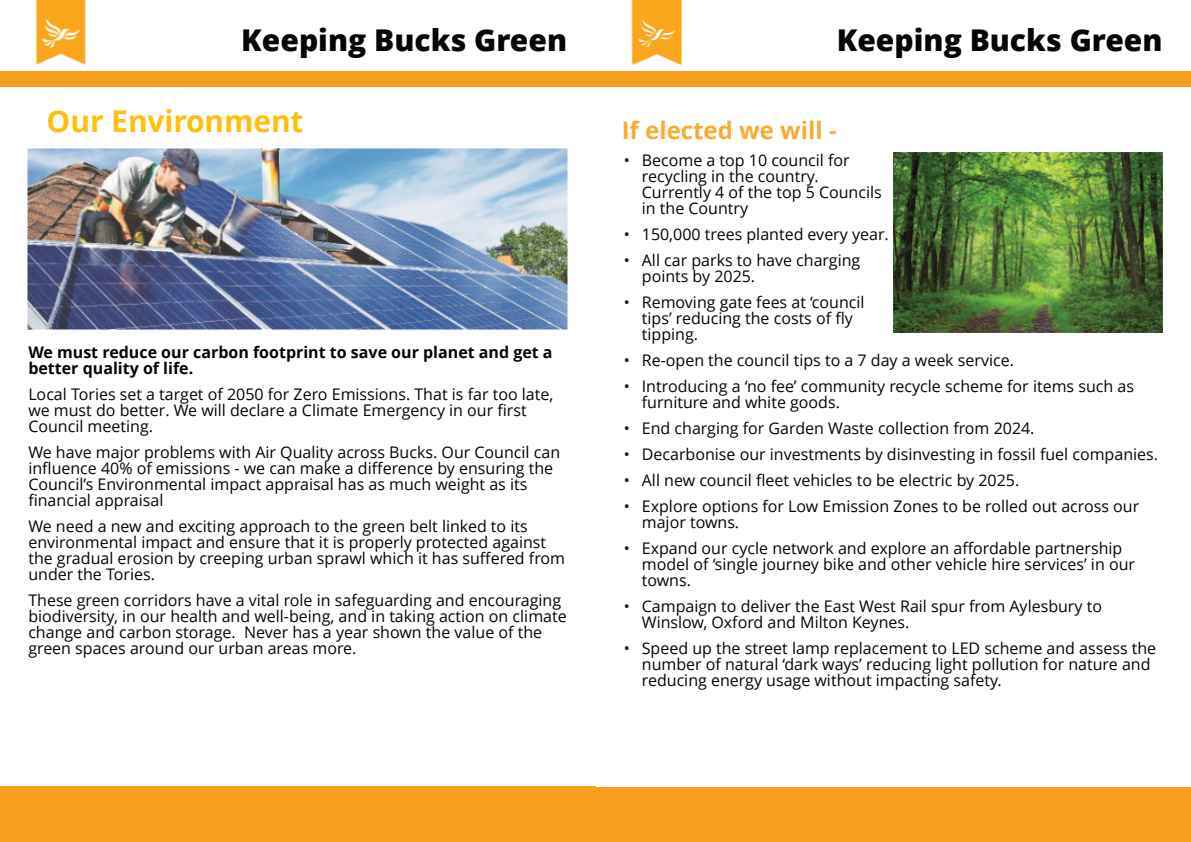
<style>
.page{position:relative;width:1191px;height:842px;background:#fff}
.page>*{position:absolute;margin:0;border:0;box-sizing:border-box;transform-origin:0 0}
.t1{font:800 30px "Open Sans";color:#070504}
.t2{font:700 30px "Open Sans";letter-spacing:-.005em;color:#febf0f}
.t3{font:700 24px "Open Sans";color:#fbab32}
.t4{font:16px/16px "Open Sans";color:#070504}
.t5{font:700 16px/16px "Open Sans";color:#070504}
</style>
<div class="page">
<div style="left:0;top:787px;width:595px;height:55px;background:#f99e1f"></div>
<div style="left:0;top:72px;width:595px;height:15px;background:#f99e1f"></div>
<img style="left:35px;top:0;width:51px;height:65px">
<div style="left:595px;top:787px;width:596px;height:55px;background:#f99e1f"></div>
<div style="left:595px;top:71px;width:596px;height:16px;background:#f99e1f"></div>
<img style="left:631px;top:0;width:51px;height:65px">
<img style="left:28px;top:149px;width:539px;height:180px">
<img style="left:893px;top:152px;width:269px;height:180px">
<h1 class="t1" style="left:241px;top:28px;width:327px">Keeping Bucks Green</h1>
<h1 class="t2" style="left:46px;top:109px;width:259px">Our Environment</h1>
<p class="t5" style="left:28px;top:346px;width:526px">We must reduce our carbon footprint to save our planet and get a better quality of life.</p>
<p class="t4" style="left:28px;top:388px;width:526px">Local Tories set a target of 2050 for Zero Emissions. That is far too late, we must do better. We will declare a Climate Emergency in our first<br>Council meeting.</p>
<p class="t4" style="left:28px;top:446px;width:533px">We have major problems with Air Quality across Bucks. Our Council can influence 40% of emissions - we can make a difference by ensuring the Council’s Environmental impact appraisal has as much weight as its financial appraisal</p>
<p class="t4" style="left:28px;top:520px;width:538px">We need a new and exciting approach to the green belt linked to its environmental impact and ensure that it is properly protected against the gradual erosion by creeping urban sprawl which it has suffered from under the Tories.</p>
<p class="t4" style="left:28px;top:594px;width:540px">These green corridors have a vital role in safeguarding and encouraging biodiversity, in our health and well-being, and in taking action on climate change and carbon storage. Never has a year shown the value of the green spaces around our urban areas more.</p>
<h1 class="t1" style="left:837px;top:28px;width:327px">Keeping Bucks Green</h1>
<h2 class="t3" style="left:621px;top:120px;width:216px">If elected we will -</h2>
<p class="t4" style="left:642px;top:153px;width:241px;text-indent:-18px">• Become a top 10 council for recycling in the country.<br>Currently 4 of the top 5 Councils in the Country</p>
<p class="t4" style="left:624px;top:227px;width:266px">• 150,000 trees planted every year.</p>
<p class="t4" style="left:642px;top:253px;width:220px;text-indent:-18px">• All car parks to have charging points by 2025.</p>
<p class="t4" style="left:642px;top:295px;width:224px;text-indent:-18px">• Removing gate fees at ‘council tips’ reducing the costs of fly tipping.</p>
<p class="t4" style="left:624px;top:353px;width:391px">• Re-open the council tips to a 7 day a week service.</p>
<p class="t4" style="left:642px;top:379px;width:493px;text-indent:-18px">• Introducing a ‘no fee’ community recycle scheme for items such as furniture and white goods.</p>
<p class="t4" style="left:624px;top:421px;width:412px">• End charging for Garden Waste collection from 2024.</p>
<p class="t4" style="left:624px;top:447px;width:536px">• Decarbonise our investments by disinvesting in fossil fuel companies.</p>
<p class="t4" style="left:624px;top:473px;width:397px">• All new council fleet vehicles to be electric by 2025.</p>
<p class="t4" style="left:642px;top:499px;width:499px;text-indent:-18px">• Explore options for Low Emission Zones to be rolled out across our major towns.</p>
<p class="t4" style="left:642px;top:541px;width:495px;text-indent:-18px">• Expand our cycle network and explore an affordable partnership model of ‘single journey bike and other vehicle hire services’ in our towns.</p>
<p class="t4" style="left:642px;top:599px;width:462px;text-indent:-18px">• Campaign to deliver the East West Rail spur from Aylesbury to<br>Winslow, Oxford and Milton Keynes.</p>
<p class="t4" style="left:642px;top:641px;width:516px;text-indent:-18px">• Speed up the street lamp replacement to LED scheme and assess the number of natural ‘dark ways’ reducing light pollution for nature and reducing energy usage without impacting safety.</p>
</div>
